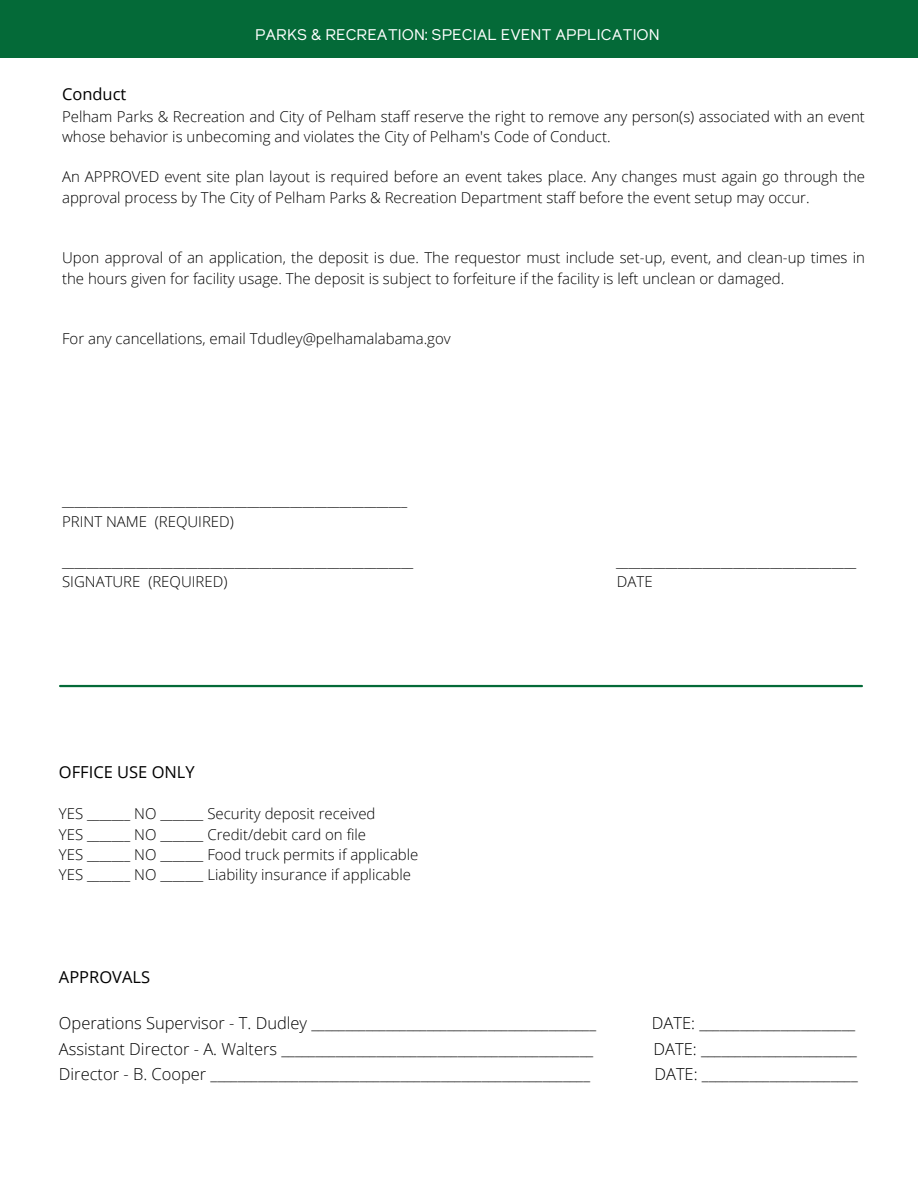
<style>
.page{position:relative;width:918px;height:1188px;background:#fff}
.page>*{position:absolute;margin:0;border:0;box-sizing:border-box;transform-origin:0 0}
.t1{font:300 16.5px "Open Sans";color:#000}
.t2{font:16.5px "Open Sans";color:#000}
.t3{font:15.45px "Reader";color:#fff}
.t4{font:300 15px/20.2px "Open Sans";color:#000}
</style>
<div class="page">
<div style="left:0;top:0;width:918px;height:58px;background:#046a38"></div>
<hr style="left:60px;top:685px;width:802px;height:2px;background:#046a38">
<p class="t3" style="left:255px;top:27px;width:406px">PARKS &amp; RECREATION: SPECIAL EVENT APPLICATION</p>
<p class="t2" style="left:62px;top:83px;width:66px">Conduct</p>
<p class="t4" style="left:62px;top:106px;width:804px">Pelham Parks &amp; Recreation and City of Pelham staff reserve the right to remove any person(s) associated with an event whose behavior is unbecoming and violates the City of Pelham's Code of Conduct.</p>
<p class="t4" style="left:62px;top:166px;width:804px">An APPROVED event site plan layout is required before an event takes place. Any changes must again go through the approval process by The City of Pelham Parks &amp; Recreation Department staff before the event setup may occur.</p>
<p class="t4" style="left:62px;top:247px;width:805px">Upon approval of an application, the deposit is due. The requestor must include set-up, event, and clean-up times in the hours given for facility usage. The deposit is subject to forfeiture if the facility is left unclean or damaged.</p>
<p class="t4" style="left:62px;top:328px;width:390px">For any cancellations, email Tdudley@pelhamalabama.gov</p>
<p class="t4" style="left:62px;top:490px;width:347px">________________________________________________________<br>PRINT NAME (REQUIRED)</p>
<p class="t4" style="left:62px;top:551px;width:353px">_________________________________________________________</p>
<p class="t4" style="left:616px;top:551px;width:242px">_______________________________________</p>
<p class="t4" style="left:62px;top:571px;width:167px">SIGNATURE (REQUIRED)</p>
<p class="t4" style="left:617px;top:571px;width:37px">DATE</p>
<p class="t2" style="left:59px;top:760px;width:137px">OFFICE USE ONLY</p>
<p class="t4" style="left:59px;top:803px;width:361px">YES _______ NO _______ Security deposit received<br>YES _______ NO _______ Credit/debit card on file<br>YES _______ NO _______ Food truck permits if applicable YES _______ NO _______ Liability insurance if applicable</p>
<p class="t2" style="left:59px;top:965px;width:93px">APPROVALS</p>
<p class="t1" style="left:59px;top:1011px;width:539px">Operations Supervisor - T. Dudley __________________________________________</p>
<p class="t1" style="left:652px;top:1011px;width:205px">DATE: _______________________</p>
<p class="t1" style="left:59px;top:1037px;width:536px">Assistant Director - A. Walters ______________________________________________</p>
<p class="t1" style="left:654px;top:1037px;width:205px">DATE: _______________________</p>
<p class="t1" style="left:59px;top:1063px;width:533px">Director - B. Cooper ________________________________________________________</p>
<p class="t1" style="left:654px;top:1063px;width:205px">DATE: _______________________</p>
</div>
